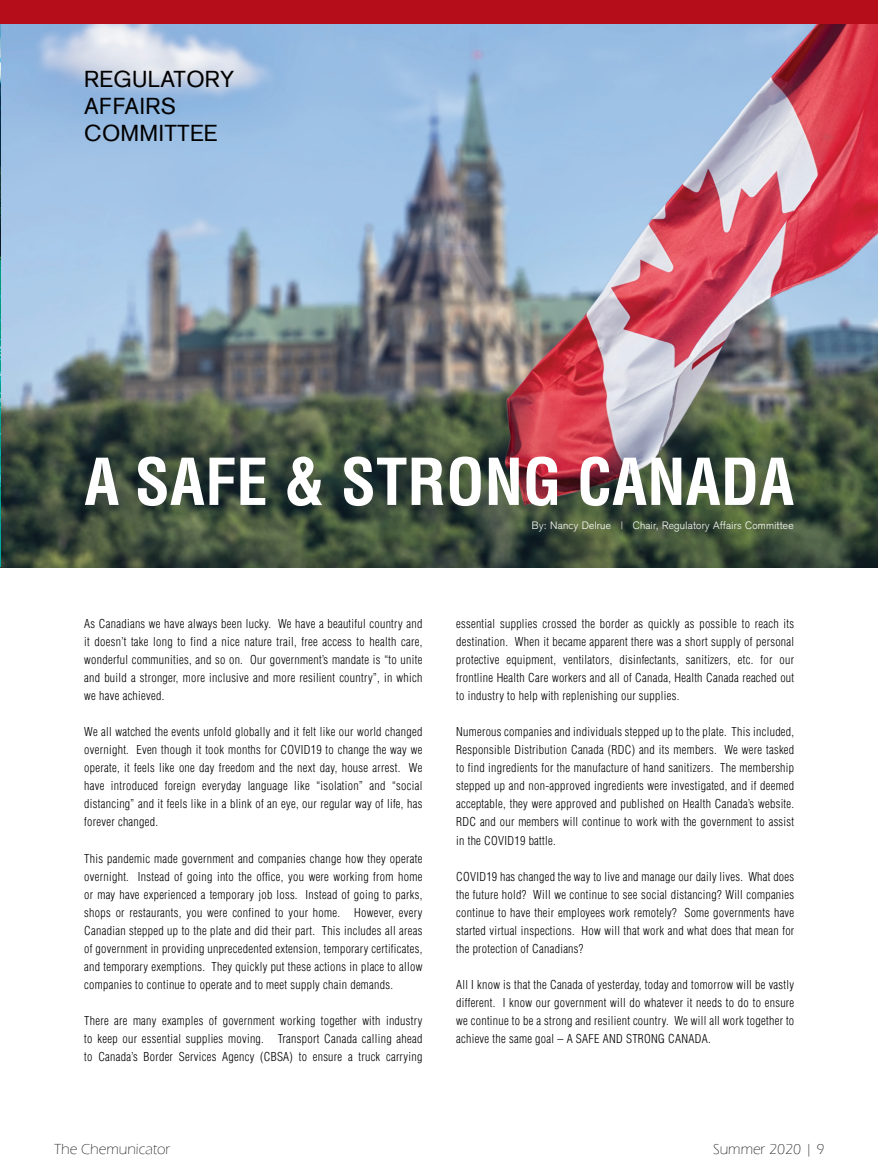
<style>
.page{position:relative;width:878px;height:1175px;background:#fff}
.page>*{position:absolute;margin:0;border:0;box-sizing:border-box;transform-origin:0 0}
.t1{font:700 condensed 63px "Helvetica";color:#fff}
.t2{font:22.5px/27px "Akzidenz Grotesk";letter-spacing:.01em;color:#000}
.t3{font:300 15px "Eras ITC";color:#231f20}
.t4{font:300 condensed 12px/18px "Helvetica";letter-spacing:.025em;color:#000;text-align:justify}
.t5{font:300 10.5px "Akzidenz Grotesk";letter-spacing:.025em;color:#fff}
</style>
<div class="page">
<img style="left:0;top:24px;width:878px;height:543px">
<div style="left:0;top:0;width:878px;height:24px;background:#b50e1a"></div>
<h2 class="t2" style="left:84px;top:65px;width:151px">REGULATORY<br>AFFAIRS<br>COMMITTEE</h2>
<h1 class="t1" style="left:84px;top:442px;width:711px">A SAFE &amp; STRONG CANADA</h1>
<p class="t5" style="left:532px;top:519px;width:263px">By: Nancy Delrue | Chair, Regulatory Affairs Committee</p>
<p class="t4" style="left:84px;top:615px;width:339px">As Canadians we have always been lucky. We have a beautiful country and it doesn’t take long to find a nice nature trail, free access to health care, wonderful communities, and so on. Our government’s mandate is “to unite and build a stronger, more inclusive and more resilient country”, in which we have achieved.</p>
<p class="t4" style="left:84px;top:723px;width:339px">We all watched the events unfold globally and it felt like our world changed overnight. Even though it took months for COVID19 to change the way we operate, it feels like one day freedom and the next day, house arrest. We have introduced foreign everyday language like “isolation” and “social distancing” and it feels like in a blink of an eye, our regular way of life, has forever changed.</p>
<p class="t4" style="left:84px;top:849px;width:339px">This pandemic made government and companies change how they operate overnight. Instead of going into the office, you were working from home or may have experienced a temporary job loss. Instead of going to parks, shops or restaurants, you were confined to your home. However, every Canadian stepped up to the plate and did their part. This includes all areas of government in providing unprecedented extension, temporary certificates, and temporary exemptions. They quickly put these actions in place to allow companies to continue to operate and to meet supply chain demands.</p>
<p class="t4" style="left:84px;top:1011px;width:339px">There are many examples of government working together with industry to keep our essential supplies moving. Transport Canada calling ahead to Canada’s Border Services Agency (CBSA) to ensure a truck carrying</p>
<p class="t4" style="left:456px;top:615px;width:339px">essential supplies crossed the border as quickly as possible to reach its destination. When it became apparent there was a short supply of personal protective equipment, ventilators, disinfectants, sanitizers, etc. for our frontline Health Care workers and all of Canada, Health Canada reached out to industry to help with replenishing our supplies.</p>
<p class="t4" style="left:456px;top:723px;width:339px">Numerous companies and individuals stepped up to the plate. This included, Responsible Distribution Canada (RDC) and its members. We were tasked to find ingredients for the manufacture of hand sanitizers. The membership stepped up and non-approved ingredients were investigated, and if deemed acceptable, they were approved and published on Health Canada’s website.<br>RDC and our members will continue to work with the government to assist in the COVID19 battle.</p>
<p class="t4" style="left:456px;top:867px;width:339px">COVID19 has changed the way to live and manage our daily lives. What does the future hold? Will we continue to see social distancing? Will companies continue to have their employees work remotely? Some governments have started virtual inspections. How will that work and what does that mean for the protection of Canadians?</p>
<p class="t4" style="left:456px;top:975px;width:339px">All I know is that the Canada of yesterday, today and tomorrow will be vastly different. I know our government will do whatever it needs to do to ensure we continue to be a strong and resilient country. We will all work together to achieve the same goal – A SAFE AND STRONG CANADA.</p>
<p class="t3" style="left:54px;top:1141px;width:118px">The Chemunicator</p>
<p class="t3" style="left:713px;top:1141px;width:113px">Summer 2020 | 9</p>
</div>
